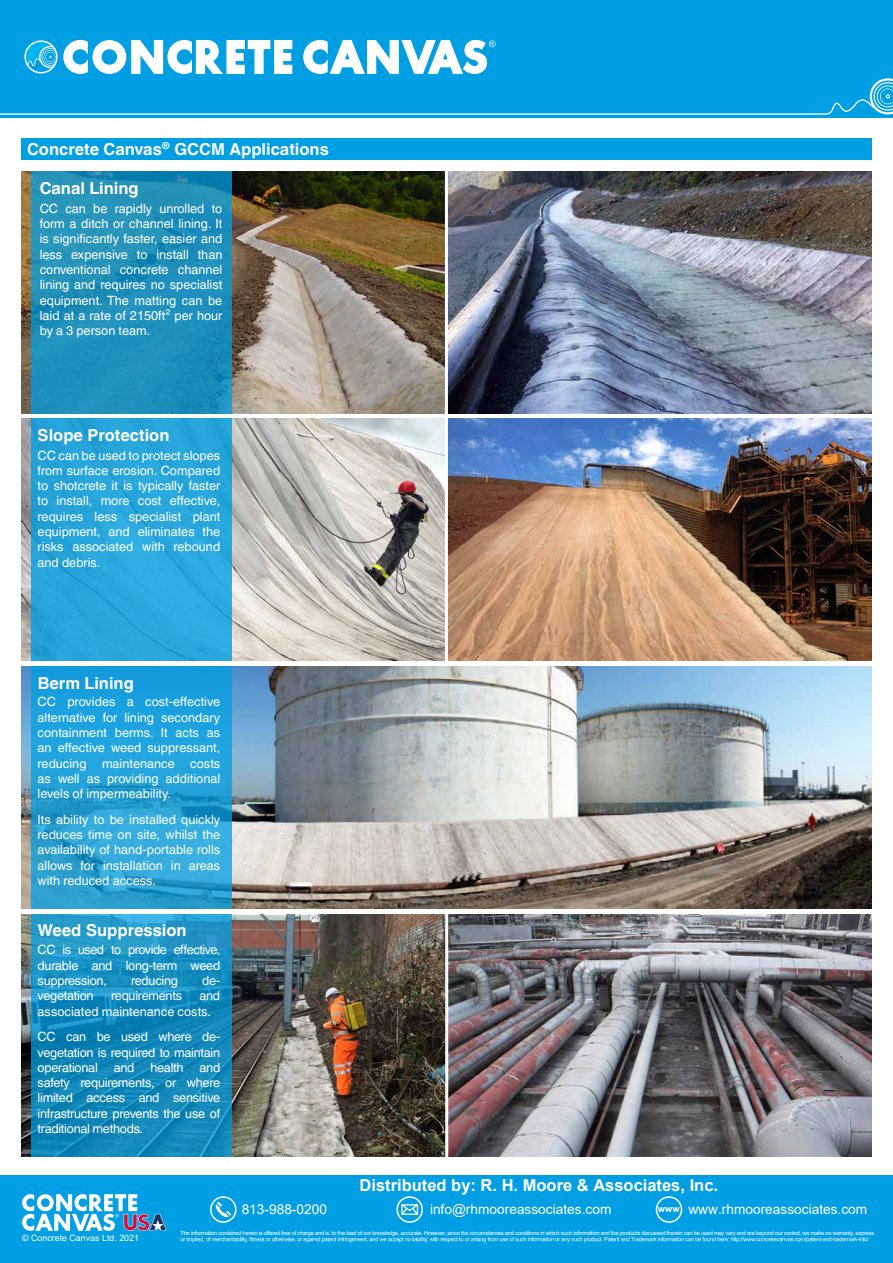
<style>
.page{position:relative;width:893px;height:1263px;background:#fff}
.page>*{position:absolute;margin:0;border:0;box-sizing:border-box;transform-origin:0 0}
.t1{font:700 16.5px "Helvetica World";color:#fff}
.t2{font:700 16.5px "Arial";color:#fff}
.t3{font:13.65px "Arial";color:#fff}
.t4{font:12.75px/15.3px "Helvetica World";color:#fff;text-align:justify}
.t5{font:12.75px "Helvetica World";letter-spacing:-.02em;color:#fff}
.t6{font:8.85px "Arial";color:#fff}
.t7{font:5.7px "Arial";letter-spacing:-.04em;color:#fff}
.s1{font-weight:700;font-size:9.3px}
</style>
<div class="page">
<div style="left:0;top:0;width:893px;height:117px;background:#009fe3"></div>
<div style="left:0;top:1175px;width:893px;height:88px;background:#009fe3"></div>
<svg style="left:181px;top:1237px;width:688px;height:5px"></svg>
<div style="left:210px;top:1196px;width:27px;height:27px;border:2px solid #fff;border-radius:50%"></div>
<svg style="left:214px;top:1202px;width:17px;height:17px"></svg>
<div style="left:656px;top:1196px;width:26px;height:27px;border:2px solid #fff;border-radius:50%"></div>
<div style="left:396px;top:1196px;width:27px;height:27px;border:2px solid #fff;border-radius:50%"></div>
<svg style="left:401px;top:1204px;width:18px;height:11px"></svg>
<svg style="left:22px;top:1194px;width:145px;height:37px"></svg>
<div style="left:21px;top:138px;width:851px;height:21px;background:#009fe3"></div>
<img style="left:21px;top:419px;width:851px;height:242px">
<div style="left:31px;top:419px;width:201px;height:242px;background:#28a6dc"></div>
<img style="left:21px;top:171px;width:851px;height:242px">
<svg style="left:31px;top:171px;width:201px;height:242px;background:#1e8fb9"></svg>
<img style="left:448px;top:914px;width:424px;height:242px">
<img style="left:21px;top:914px;width:424px;height:242px">
<svg style="left:31px;top:914px;width:201px;height:242px;background:#148bbd"></svg>
<hr style="left:445px;top:171px;width:3px;height:503px;background:#fff">
<img style="left:21px;top:666px;width:851px;height:242px">
<svg style="left:31px;top:666px;width:201px;height:242px;background:#23a0d7"></svg>
<svg style="left:0;top:39px;width:893px;height:76px"></svg>
<p class="t1" style="left:27px;top:139px;width:303px">Concrete Canvas<sup>®</sup> GCCM Applications</p>
<p class="t1" style="left:40px;top:179px;width:100px">Canal Lining</p>
<p class="t4" style="left:40px;top:201px;width:184px">CC can be rapidly unrolled to form a ditch or channel lining. It is significantly faster, easier and less expensive to install than conventional concrete channel lining and requires no specialist equipment. The matting can be laid at a rate of 2150ft² per hour by a 3 person team.</p>
<p class="t1" style="left:38px;top:425px;width:133px">Slope Protection</p>
<p class="t4" style="left:38px;top:447px;width:184px">CC can be used to protect slopes from surface erosion. Compared to shotcrete it is typically faster to install, more cost effective, requires less specialist plant equipment, and eliminates the risks associated with rebound and debris.</p>
<p class="t1" style="left:38px;top:673px;width:98px">Berm Lining</p>
<p class="t4" style="left:38px;top:694px;width:184px">CC provides a cost-effective alternative for lining secondary containment berms. It acts as an effective weed suppressant, reducing maintenance costs as well as providing additional levels of impermeability.</p>
<p class="t4" style="left:38px;top:812px;width:184px">Its ability to be installed quickly reduces time on site, whilst the availability of hand-portable rolls allows for installation in areas with reduced access.</p>
<p class="t1" style="left:38px;top:920px;width:150px">Weed Suppression</p>
<p class="t4" style="left:38px;top:942px;width:184px">CC is used to provide effective, durable and long-term weed suppression,</p>
<p class="t5" style="left:131px;top:973px;width:49px">reducing</p>
<p class="t4" style="left:202px;top:973px;width:20px">de-</p>
<p class="t5" style="left:38px;top:988px;width:58px">vegetation</p>
<p class="t5" style="left:111px;top:988px;width:72px">requirements</p>
<p class="t4" style="left:38px;top:988px;width:184px;text-indent:162px">and associated maintenance costs.</p>
<p class="t4" style="left:38px;top:1029px;width:184px">CC can be used where de&shy;vegetation is required to maintain operational and health and safety requirements, or where limited access and sensitive infrastructure prevents the use of traditional methods.</p>
<p class="t2" style="left:360px;top:1174px;width:360px">Distributed by: R. H. Moore &amp; Associates, Inc.</p>
<p class="t3" style="left:242px;top:1200px;width:87px">813-988-0200</p>
<p class="t3" style="left:430px;top:1200px;width:183px">info@rhmooreassociates.com</p>
<p class="t3" style="left:658px;top:1200px;width:211px"><span class="s1">www</span> www.rhmooreassociates.com</p>
<p class="t6" style="left:22px;top:1232px;width:118px">© Concrete Canvas Ltd. 2021</p>
<p class="t7" style="left:180px;top:1229px;width:695px">The information contained herein is offered free of charge and is, to the best of our knowledge, accurate. However, since the circumstances and conditions in which such information and the products discussed therein can be used may vary and are beyond our control, we make no warranty, express</p>
</div>
